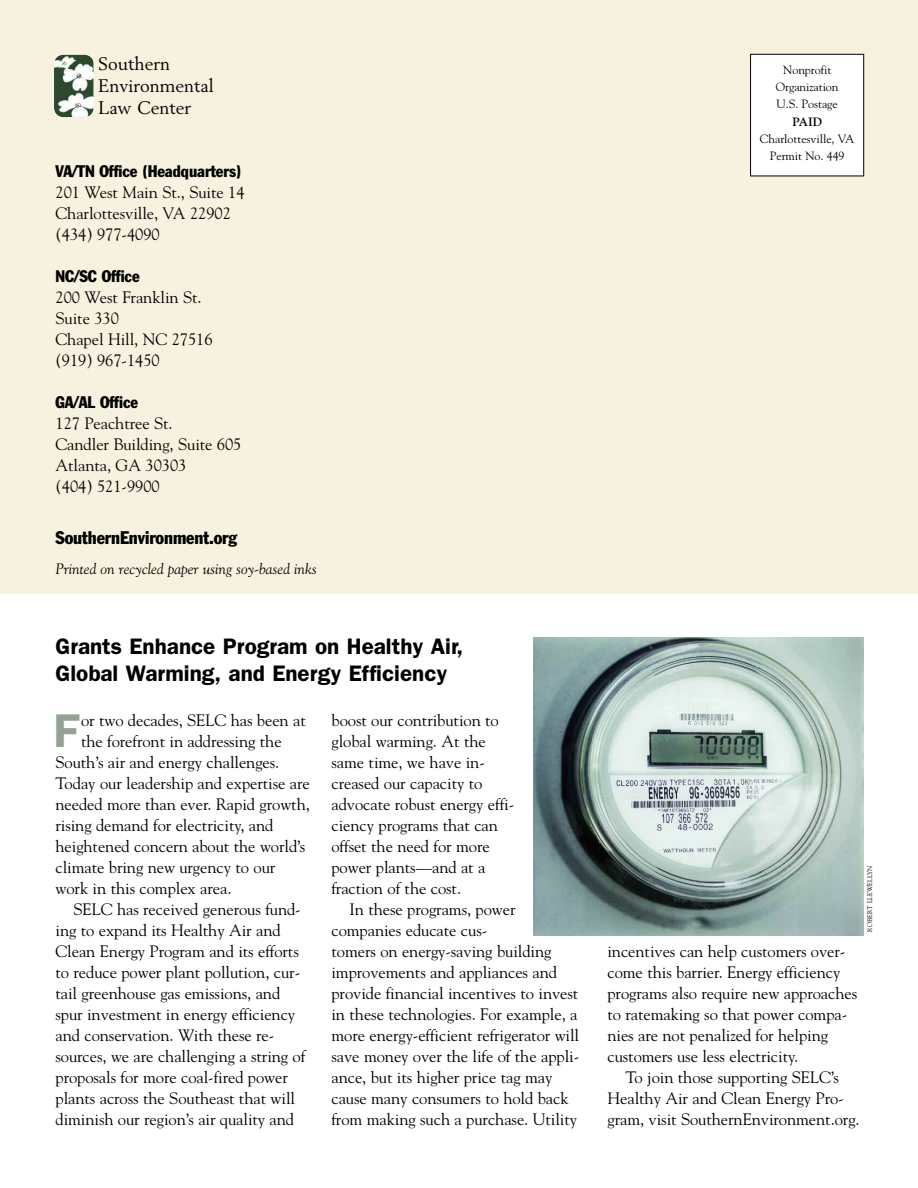
<style>
.page{position:relative;width:918px;height:1188px;background:#fff}
.page>*{position:absolute;margin:0;border:0;box-sizing:border-box;transform-origin:0 0}
.t1{font:600 47.55px "Franklin Gothic";color:#92a391}
.t2{font:600 22.5px/27px "Franklin Gothic";color:#000}
.t3{font:18px/21.9px "Berling";color:#000}
.t4{font:condensed 18px "Franklin Gothic";letter-spacing:-.005em;color:#000}
.t5{font:16.5px/21px "Goudy";letter-spacing:-.005em;color:#000}
.t6{font:condensed 16.5px "Franklin Gothic";letter-spacing:-.005em;color:#000}
.t7{font:italic 15px "Goudy";color:#000}
.t8{font:12px/17.2px "Goudy";letter-spacing:-.005em;color:#000;text-align:center}
.t9{font:700 12px "Goudy";color:#000}
.t10{font:6.75px "Goudy";letter-spacing:-.005em;color:#000}
</style>
<div class="page">
<div style="left:0;top:0;width:918px;height:594px;background:#f7f2df"></div>
<div style="left:751px;top:55px;width:112px;height:121px;background:#fff"></div>
<div style="left:750px;top:54px;width:114px;height:122px;border:1px solid #000"></div>
<img style="left:54px;top:55px;width:40px;height:62px;border-radius:9px">
<img style="left:534px;top:638px;width:330px;height:297px">
<p class="t3" style="left:98px;top:54px;width:117px">Southern<br>Environmental<br>Law Center</p>
<p class="t6" style="left:56px;top:165px;width:188px">VA/TN Office (Headquarters)</p>
<p class="t5" style="left:55px;top:181px;width:191px">201 West Main St., Suite 14<br>Charlottesville, VA 22902 (434) 977-4090</p>
<p class="t6" style="left:55px;top:270px;width:86px">NC/SC Office</p>
<p class="t5" style="left:55px;top:286px;width:159px">200 West Franklin St.<br>Suite 330<br>Chapel Hill, NC 27516 (919) 967-1450</p>
<p class="t6" style="left:56px;top:396px;width:84px">GA/AL Office</p>
<p class="t5" style="left:56px;top:412px;width:188px">127 Peachtree St.<br>Candler Building, Suite 605<br>Atlanta, GA 30303<br>(404) 521-9900</p>
<p class="t4" style="left:56px;top:531px;width:183px">SouthernEnvironment.org</p>
<p class="t7" style="left:56px;top:560px;width:263px">Printed on recycled paper using soy-based inks</p>
<h2 class="t2" style="left:56px;top:633px;width:409px">Grants Enhance Program on Healthy Air,<br>Global Warming, and Energy Efficiency</h2>
<h1 class="t1" style="left:54px;top:703px;width:27px">F</h1>
<p class="t5" style="left:81px;top:710px;width:226px">or two decades, SELC has been at</p>
<p class="t5" style="left:331px;top:710px;width:184px">boost our contribution to global warming. At the same time, we have in&shy;creased our capacity to advocate robust energy effi&shy;ciency programs that can offset the need for more power plants—and at a fraction of the cost.</p>
<p class="t5" style="left:331px;top:899px;width:249px;text-indent:18px">In these programs, power companies educate cus-<br>tomers on energy-saving building improvements and appliances and provide financial incentives to invest in these technologies. For example, a more energy-efficient refrigerator will save money over the life of the appli&shy;ance, but its higher price tag may cause many consumers to hold back from making such a purchase. Utility</p>
<p class="t5" style="left:81px;top:731px;width:202px">the forefront in addressing the</p>
<p class="t5" style="left:56px;top:752px;width:225px">South’s air and energy challenges.</p>
<p class="t5" style="left:55px;top:773px;width:256px">Today our leadership and expertise are</p>
<p class="t5" style="left:56px;top:794px;width:256px">needed more than ever. Rapid growth,</p>
<p class="t5" style="left:56px;top:815px;width:220px">rising demand for electricity, and</p>
<p class="t5" style="left:56px;top:836px;width:251px">heightened concern about the world’s</p>
<p class="t5" style="left:56px;top:857px;width:221px">climate bring new urgency to our</p>
<p class="t5" style="left:56px;top:878px;width:177px">work in this complex area.</p>
<p class="t5" style="left:74px;top:899px;width:229px">SELC has received generous fund-</p>
<p class="t5" style="left:56px;top:920px;width:227px">ing to expand its Healthy Air and</p>
<p class="t5" style="left:56px;top:941px;width:245px">Clean Energy Program and its efforts</p>
<p class="t5" style="left:56px;top:962px;width:246px">to reduce power plant pollution, cur-</p>
<p class="t5" style="left:56px;top:983px;width:226px">tail greenhouse gas emissions, and</p>
<p class="t5" style="left:56px;top:1004px;width:241px">spur investment in energy efficiency</p>
<p class="t5" style="left:56px;top:1025px;width:220px">and conservation. With these re-</p>
<p class="t5" style="left:56px;top:1046px;width:251px">sources, we are challenging a string of</p>
<p class="t5" style="left:56px;top:1067px;width:234px">proposals for more coal-fired power</p>
<p class="t5" style="left:56px;top:1088px;width:241px">plants across the Southeast that will</p>
<p class="t5" style="left:56px;top:1109px;width:240px">diminish our region’s air quality and</p>
<p class="t8" style="left:776px;top:61px;width:64px">Nonprofit<br>Organization<br>U.S. Postage</p>
<p class="t9" style="left:792px;top:115px;width:31px">PAID</p>
<p class="t8" style="left:760px;top:130px;width:96px">Charlottesville, VA<br>Permit No. 449</p>
<p class="t5" style="left:607px;top:941px;width:251px">incentives can help customers over&shy;come this barrier. Energy efficiency programs also require new approaches to ratemaking so that power compa&shy;nies are not penalized for helping customers use less electricity.</p>
<p class="t5" style="left:607px;top:1067px;width:254px;text-indent:18px">To join those supporting SELC’s<br>Healthy Air and Clean Energy Pro&shy;gram, visit SouthernEnvironment.org.</p>
<p class="t10" style="left:866px;top:932px;width:67px;rotate:-90deg">ROBERT LLEWELLYN</p>
</div>
